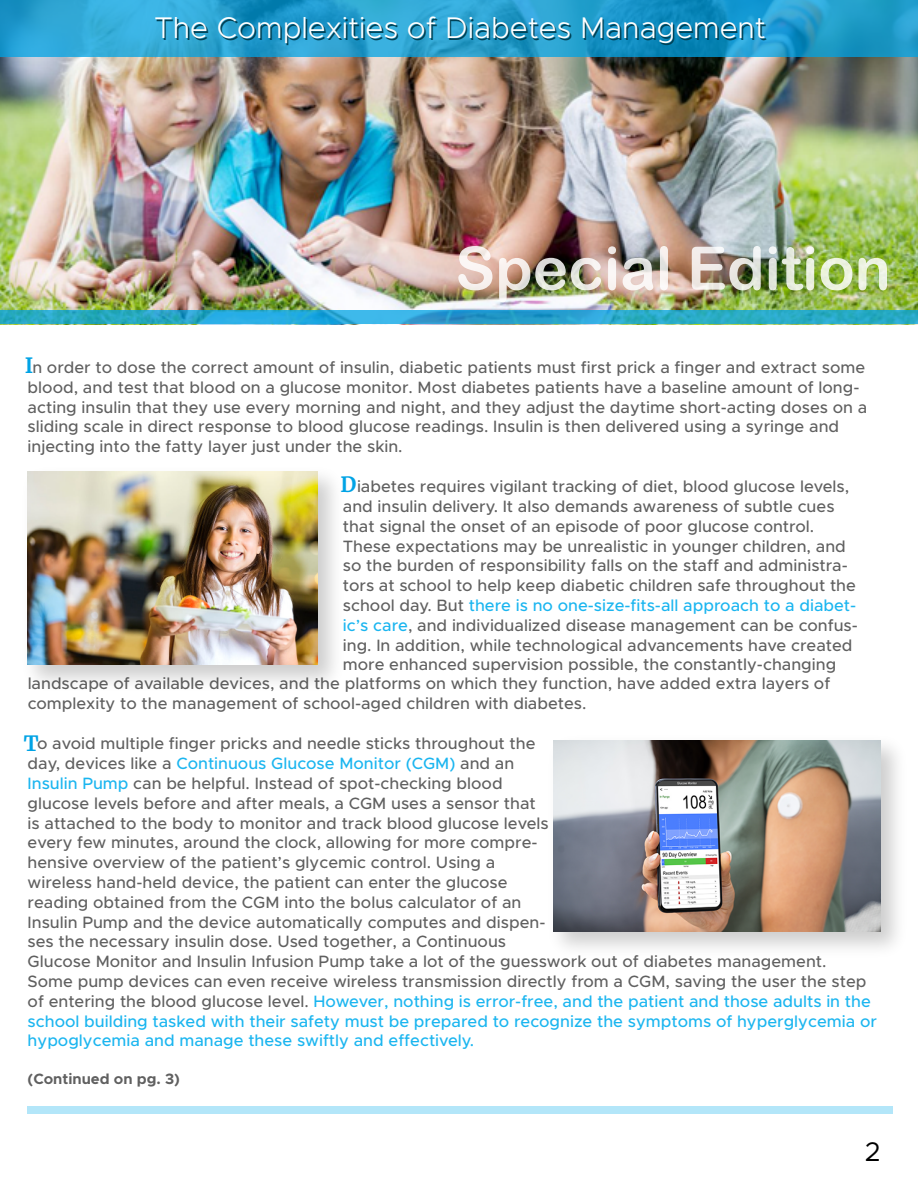
<style>
.page{position:relative;width:918px;height:1188px;background:#fff}
.page>*{position:absolute;margin:0;border:0;box-sizing:border-box;transform-origin:0 0}
.t1{font:60px "Arial Rounded MT Bold";color:#fff}
.t2{font:300 30px "Metropolis";color:#fff}
.t3{font:27px "Metropolis";color:#000}
.t4{font:700 21px "Merriweather";color:#00a3e5}
.t5{font:500 16.5px/19.8px "Metropolis";color:rgb(0 0 0/.7)}
.t6{font:700 15px "Metropolis";color:rgb(0 0 0/.7)}
.s1{color:#00adee}
</style>
<div class="page">
<div style="left:27px;top:1107px;width:865px;height:7px;background:#b3e6f9"></div>
<img style="left:0;top:57px;width:918px;height:253px">
<svg style="left:0;top:0;width:918px;height:57px;background:#259ece"></svg>
<svg style="left:0;top:310px;width:918px;height:14px;background:#28a7cc"></svg>
<img style="left:553px;top:740px;width:345px;height:209px">
<img style="left:554px;top:740px;width:327px;height:191px">
<img style="left:27px;top:471px;width:308px;height:211px">
<img style="left:28px;top:471px;width:290px;height:194px">
<h2 class="t2" style="left:154px;top:10px;width:613px">The Complexities of Diabetes Management</h2>
<h1 class="t1" style="left:455px;top:233px;width:437px">Special Edition</h1>
<p class="t4" style="left:25px;top:351px;width:10px">I</p>
<p class="t5" style="left:28px;top:357px;width:841px">n order to dose the correct amount of insulin, diabetic patients must first prick a finger and extract some blood, and test that blood on a glucose monitor. Most diabetes patients have a baseline amount of long&shy;acting insulin that they use every morning and night, and they adjust the daytime short-acting doses on a sliding scale in direct response to blood glucose readings. Insulin is then delivered using a syringe and injecting into the fatty layer just under the skin.</p>
<p class="t4" style="left:340px;top:470px;width:17px">D</p>
<p class="t5" style="left:343px;top:477px;width:517px;text-indent:14px">iabetes requires vigilant tracking of diet, blood glucose levels, and insulin delivery. It also demands awareness of subtle cues that signal the onset of an episode of poor glucose control.<br>These expectations may be unrealistic in younger children, and so the burden of responsibility falls on the staff and administra&shy;tors at school to help keep diabetic children safe throughout the school day. But <span class="s1">there is no one-size-fits-all approach to a diabet&shy;ic’s care</span>, and individualized disease management can be confus&shy;ing. In addition, while technological advancements have created more enhanced supervision possible, the constantly-changing</p>
<p class="t5" style="left:28px;top:673px;width:804px">landscape of available devices, and the platforms on which they function, have added extra layers of complexity to the management of school-aged children with diabetes.</p>
<p class="t4" style="left:24px;top:729px;width:16px">T</p>
<p class="t5" style="left:28px;top:734px;width:851px;text-indent:9px">o avoid multiple finger pricks and needle sticks throughout the<br>day, devices like a <span class="s1">Continuous Glucose Monitor (CGM)</span> and an<br><span class="s1">Insulin Pump</span> can be helpful. Instead of spot-checking blood<br>glucose levels before and after meals, a CGM uses a sensor that<br>is attached to the body to monitor and track blood glucose levels<br>every few minutes, around the clock, allowing for more compre-<br>hensive overview of the patient’s glycemic control. Using a<br>wireless hand-held device, the patient can enter the glucose<br>reading obtained from the CGM into the bolus calculator of an<br>Insulin Pump and the device automatically computes and dispen-<br>ses the necessary insulin dose. Used together, a Continuous<br>Glucose Monitor and Insulin Infusion Pump take a lot of the guesswork out of diabetes management.<br>Some pump devices can even receive wireless transmission directly from a CGM, saving the user the step of entering the blood glucose level. <span class="s1">However, nothing is error-free, and the patient and those adults in the school building tasked with their safety must be prepared to recognize the symptoms of hyperglycemia or hypoglycemia and manage these swiftly and effectively.</span></p>
<p class="t6" style="left:28px;top:1070px;width:154px">(Continued on pg. 3)</p>
<h3 class="t3" style="left:865px;top:1135px;width:17px">2</h3>
</div>
